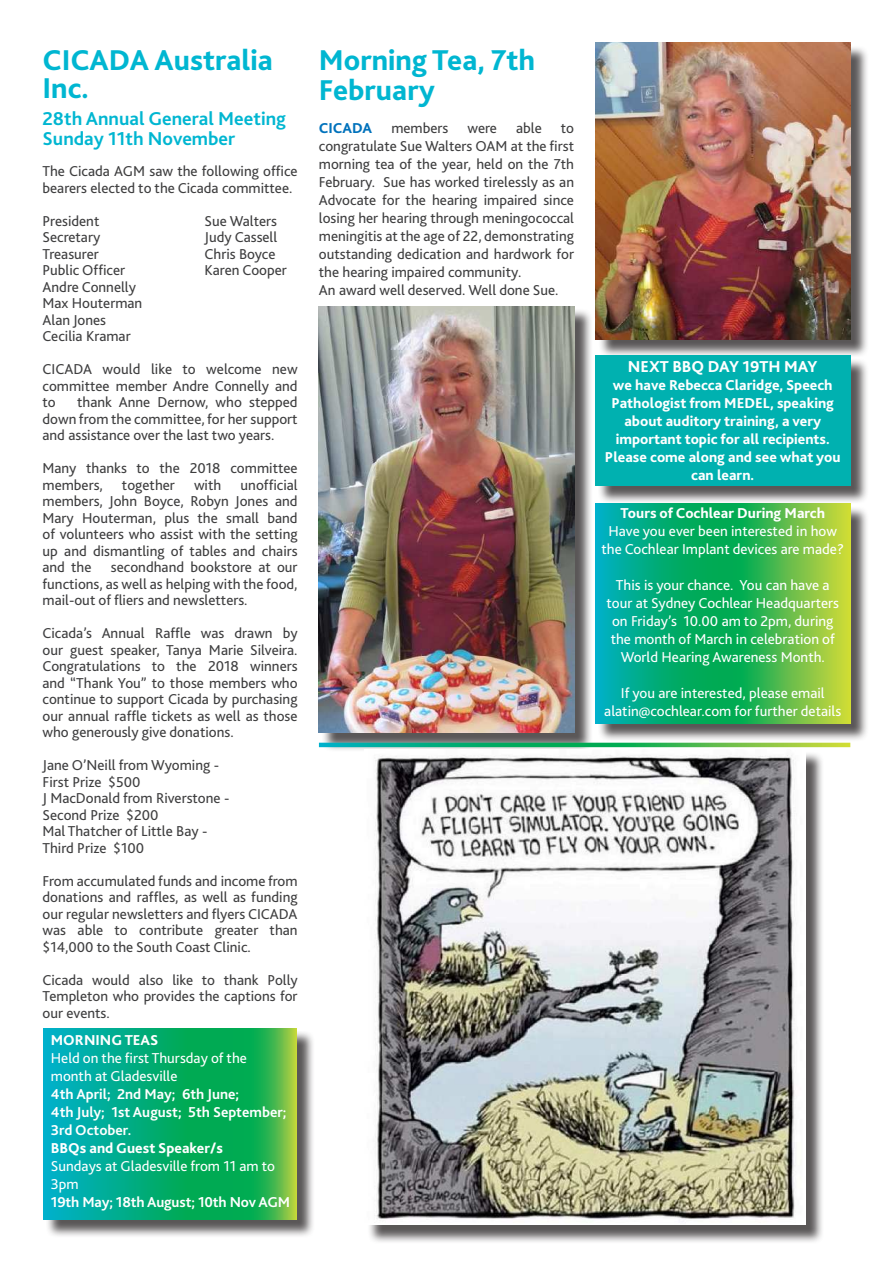
<style>
.page{position:relative;width:893px;height:1263px;background:#fff}
.page>*{position:absolute;margin:0;border:0;box-sizing:border-box;transform-origin:0 0}
.t1{font:800 30px/28.5px "Bliss 2";color:#00b6d1}
.t2{font:700 19.5px/19.5px "Bliss 2";color:#00b6d1}
.t3{font:800 16.5px "Bliss 2";color:#fff}
.t4{font:15px/16.5px "Bliss 2";color:#3e3e3f;text-align:justify}
.t5{font:15px/18px "Bliss 2";color:#fff;text-align:center}
.t6{font:800 15px/18px "Bliss 2";color:#fff;text-align:center}
.t7{font:700 15px/18px "Bliss 2";color:#fff}
.t8{font:800 15px "Bliss 2";color:#0072bc}
</style>
<div class="page">
<div style="left:321px;top:308px;width:272px;height:444px;background:#231f20;opacity:.75"></div>
<img style="left:319px;top:306px;width:255px;height:427px">
<div style="left:46px;top:1030px;width:270px;height:208px;background:#231f20;opacity:.75"></div>
<svg style="left:43px;top:1028px;width:254px;height:192px;background:#0dae74"></svg>
<div style="left:598px;top:45px;width:271px;height:313px;background:#231f20;opacity:.75"></div>
<img style="left:595px;top:43px;width:256px;height:296px">
<div style="left:598px;top:358px;width:271px;height:147px;background:#231f20;opacity:.75"></div>
<div style="left:595px;top:355px;width:255px;height:131px;background:#00b1b0"></div>
<div style="left:598px;top:506px;width:271px;height:236px;background:#231f20;opacity:.75"></div>
<svg style="left:595px;top:503px;width:255px;height:220px;background:#2eb563"></svg>
<div style="left:367px;top:752px;width:457px;height:492px;background:#231f20;opacity:.75"></div>
<img style="left:365px;top:749px;width:441px;height:476px">
<svg style="left:319px;top:743px;width:531px;height:4px;background:#2fb563"></svg>
<h1 class="t1" style="left:43px;top:45px;width:232px">CICADA Australia<br>Inc.</h1>
<h2 class="t2" style="left:43px;top:108px;width:245px">28th Annual General Meeting<br>Sunday 11th November</h2>
<p class="t4" style="left:43px;top:162px;width:257px">The Cicada AGM saw the following office bearers elected to the Cicada committee.</p>
<p class="t4" style="left:43px;top:212px;width:58px">President</p>
<p class="t4" style="left:205px;top:212px;width:74px">Sue Walters</p>
<p class="t4" style="left:43px;top:228px;width:59px">Secretary</p>
<p class="t4" style="left:205px;top:228px;width:74px">Judy Cassell</p>
<p class="t4" style="left:43px;top:245px;width:58px">Treasurer</p>
<p class="t4" style="left:205px;top:245px;width:73px">Chris Boyce</p>
<p class="t4" style="left:43px;top:261px;width:84px">Public Officer</p>
<p class="t4" style="left:205px;top:261px;width:84px">Karen Cooper</p>
<p class="t4" style="left:43px;top:278px;width:101px;text-align:left">Andre Connelly<br>Max Houterman<br>Alan Jones<br>Cecilia Kramar</p>
<p class="t4" style="left:43px;top:360px;width:257px">CICADA would like to welcome new committee member Andre Connelly and to</p>
<p class="t4" style="left:43px;top:393px;width:257px;text-indent:35px">thank Anne Dernow, who stepped down from the committee, for her support and assistance over the last two years.</p>
<p class="t4" style="left:43px;top:459px;width:257px">Many thanks to the 2018 committee members,</p>
<p class="t4" style="left:43px;top:476px;width:257px;text-indent:198px">unofficial members, John Boyce, Robyn Jones and Mary Houterman, plus the small band of volunteers who assist with the setting up and dismantling of tables and chairs and the</p>
<p class="t4" style="left:122px;top:476px;width:54px">together</p>
<p class="t4" style="left:194px;top:476px;width:29px">with</p>
<p class="t4" style="left:43px;top:558px;width:257px;text-indent:68px">secondhand bookstore at our functions, as well as helping with the food, mail-out of fliers and newsletters.</p>
<p class="t4" style="left:43px;top:624px;width:257px">Cicada’s Annual Raffle was drawn by our guest speaker, Tanya Marie Silveira.<br>Congratulations to the 2018 winners and “Thank You” to those members who continue to support Cicada by purchasing our annual raffle tickets as well as those who generously give donations.</p>
<p class="t4" style="left:43px;top:756px;width:188px;text-align:left">Jane O’Neill from Wyoming -<br>First Prize $500<br>J MacDonald from Riverstone -<br>Second Prize $200<br>Mal Thatcher of Little Bay -<br>Third Prize $100</p>
<p class="t4" style="left:43px;top:872px;width:257px">From accumulated funds and income from donations and raffles, as well as funding our regular newsletters and flyers CICADA was able to contribute greater than $14,000 to the South Coast Clinic.</p>
<p class="t4" style="left:43px;top:971px;width:257px">Cicada would also like to thank Polly Templeton who provides the captions for our events.</p>
<p class="t6" style="left:51px;top:1031px;width:109px">MORNING TEAS</p>
<p class="t5" style="left:51px;top:1049px;width:198px;text-align:left">Held on the first Thursday of the month at Gladesville</p>
<p class="t7" style="left:51px;top:1085px;width:237px">4th April; 2nd May; 6th June;<br>4th July; 1st August; 5th September;<br>3rd October.</p>
<p class="t6" style="left:51px;top:1139px;width:174px">BBQs and Guest Speaker/s</p>
<p class="t5" style="left:51px;top:1157px;width:226px;text-align:left">Sundays at Gladesville from 11 am to<br>3pm</p>
<p class="t7" style="left:51px;top:1193px;width:241px">19th May; 18th August; 10th Nov AGM</p>
<h1 class="t1" style="left:319px;top:44px;width:218px;line-height:30px">Morning Tea, 7th<br>February</h1>
<p class="t8" style="left:319px;top:118px;width:55px">CICADA</p>
<p class="t4" style="left:391px;top:119px;width:59px">members</p>
<p class="t4" style="left:467px;top:119px;width:31px">were</p>
<p class="t4" style="left:516px;top:119px;width:27px">able</p>
<p class="t4" style="left:319px;top:118px;width:257px;line-height:18px;text-align:left;text-indent:242px">to congratulate Sue Walters OAM at the first morning tea of the year, held on the 7th February. Sue has worked tirelessly as an Advocate for the hearing impaired since losing her hearing through meningococcal meningitis at the age of 22, demonstrating outstanding dedication and hardwork for the hearing impaired community.<br>An award well deserved. Well done Sue.</p>
<p class="t3" style="left:628px;top:356px;width:191px">NEXT BBQ DAY 19TH MAY</p>
<p class="t6" style="left:605px;top:375px;width:237px">we have Rebecca Claridge, Speech<br>Pathologist from MEDEL, speaking about auditory training, a very important topic for all recipients.<br>Please come along and see what you can learn.</p>
<p class="t6" style="left:620px;top:504px;width:206px">Tours of Cochlear During March</p>
<p class="t5" style="left:602px;top:522px;width:244px">Have you ever been interested in how the Cochlear Implant devices are made?</p>
<p class="t5" style="left:606px;top:576px;width:234px">This is your chance. You can have a tour at Sydney Cochlear Headquarters on Friday’s 10.00 am to 2pm, during the month of March in celebration of World Hearing Awareness Month.</p>
<p class="t5" style="left:604px;top:684px;width:238px">If you are interested, please email alatin@cochlear.com for further details</p>
</div>
